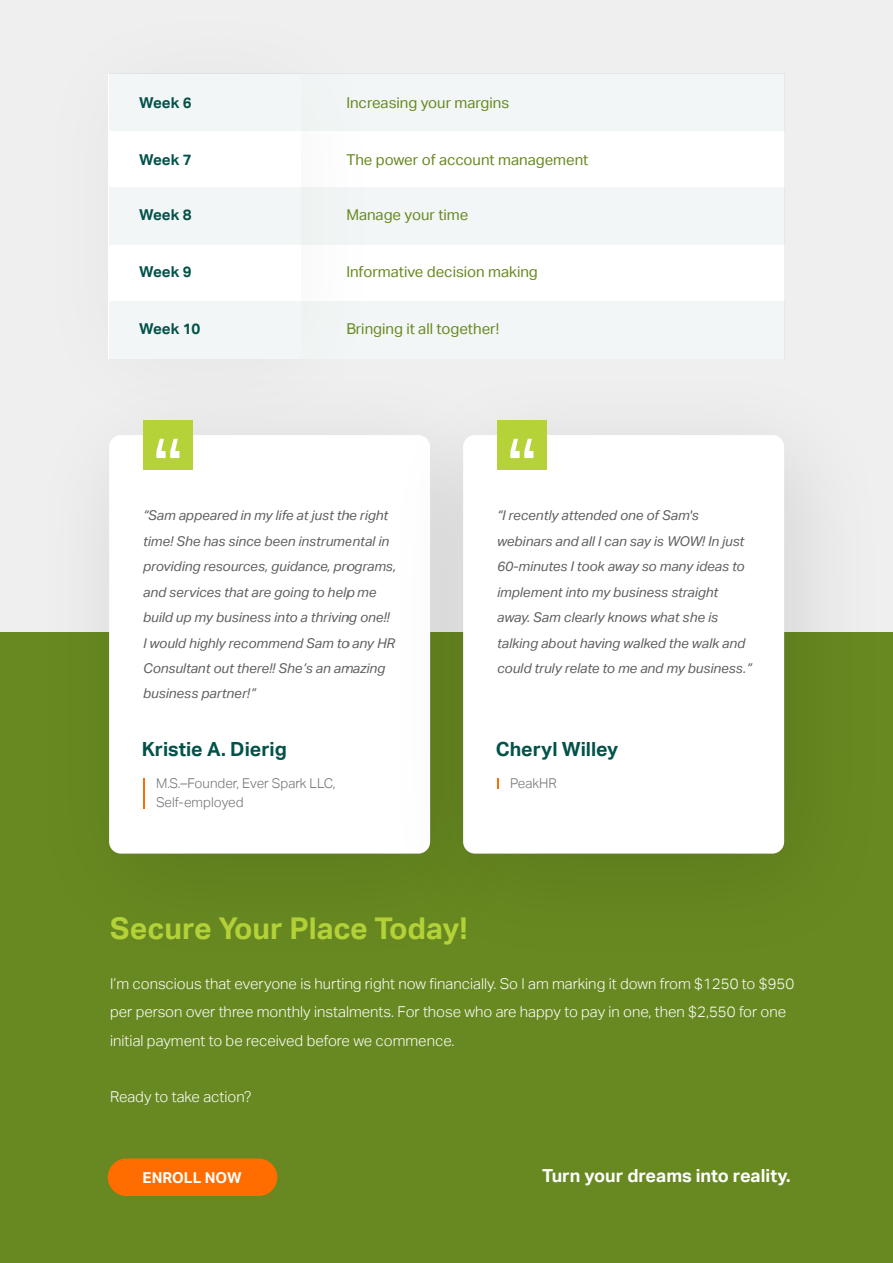
<style>
.page{position:relative;width:893px;height:1263px;background:#fff}
.page>*{position:absolute;margin:0;border:0;box-sizing:border-box;transform-origin:0 0}
.t1{font:700 30px "Aktiv Grotesk";color:#b5d339}
.t2{font:700 19.5px "Aktiv Grotesk";color:#025249}
.t3{font:700 18px "Aktiv Grotesk";color:#fff}
.t4{font:300 15px/28.5px "Aktiv Grotesk";color:#fff}
.t5{font:15px "Aktiv Grotesk";color:#688921}
.t6{font:700 15px "Aktiv Grotesk";color:#025249}
.t7{font:700 15px "Aktiv Grotesk";color:#fff}
.t8{font:italic 13.5px/25.3px "Aktiv Grotesk";color:#5e5e5e}
.t9{font:300 13.5px/19.5px "Aktiv Grotesk";color:#707070}
</style>
<div class="page">
<div style="left:0;top:0;width:893px;height:633px;background:#efefef"></div>
<div style="left:0;top:633px;width:893px;height:630px;background:#688921"></div>
<div style="left:108px;top:1158px;width:169px;height:38px;background:#ff6d00;border-radius:19px"></div>
<div style="left:109px;top:74px;width:674px;height:285px;background:#fff"></div>
<img style="left:108px;top:73px;width:325px;height:256px">
<div style="left:109px;top:74px;width:192px;height:285px;background:#fff"></div>
<div style="left:109px;top:188px;width:675px;height:56px;background:#f3f6f6"></div>
<div style="left:109px;top:74px;width:675px;height:57px;background:#f3f6f6"></div>
<div style="left:109px;top:302px;width:675px;height:56px;background:#f3f6f6"></div>
<div style="left:109px;top:435px;width:321px;height:419px;background:#fff;border-radius:12px"></div>
<div style="left:143px;top:420px;width:50px;height:50px;background:#b5d339"></div>
<svg style="left:156px;top:439px;width:23px;height:19px"></svg>
<hr style="left:144px;top:778px;width:1px;height:30px;background:#ff6d00">
<img style="left:348px;top:329px;width:545px;height:531px">
<div style="left:463px;top:435px;width:321px;height:419px;background:#fff;border-radius:12px"></div>
<div style="left:497px;top:420px;width:50px;height:50px;background:#b5d339"></div>
<svg style="left:510px;top:439px;width:23px;height:19px"></svg>
<p class="t6" style="left:139px;top:94px;width:54px">Week 6</p>
<p class="t5" style="left:346px;top:94px;width:164px">Increasing your margins</p>
<p class="t6" style="left:139px;top:151px;width:54px">Week 7</p>
<p class="t5" style="left:346px;top:151px;width:244px">The power of account management</p>
<p class="t6" style="left:139px;top:206px;width:54px">Week 8</p>
<p class="t5" style="left:346px;top:206px;width:124px">Manage your time</p>
<p class="t6" style="left:139px;top:263px;width:54px">Week 9</p>
<p class="t5" style="left:346px;top:263px;width:193px">Informative decision making</p>
<p class="t6" style="left:139px;top:320px;width:63px">Week 10</p>
<p class="t5" style="left:346px;top:320px;width:154px">Bringing it all together!</p>
<p class="t8" style="left:143px;top:503px;width:254px">“Sam appeared in my life at just the right time! She has since been instrumental in providing resources, guidance, programs, and services that are going to help me build up my business into a thriving one!!<br>I would highly recommend Sam to any HR Consultant out there!! She’s an amazing business partner!”</p>
<h2 class="t2" style="left:142px;top:738px;width:147px">Kristie A. Dierig</h2>
<p class="t9" style="left:156px;top:773px;width:181px">M.S.–Founder, Ever Spark LLC,<br>Self-employed</p>
<p class="t8" style="left:497px;top:503px;width:256px">“I recently attended one of Sam's webinars and all I can say is WOW! In just 60-minutes I took away so many ideas to implement into my business straight away. Sam clearly knows what she is talking about having walked the walk and could truly relate to me and my business.”</p>
<h2 class="t2" style="left:496px;top:738px;width:124px">Cheryl Willey</h2>
<p class="t9" style="left:510px;top:773px;width:48px">PeakHR</p>
<h1 class="t1" style="left:110px;top:911px;width:359px">Secure Your Place Today!</h1>
<p class="t4" style="left:110px;top:969px;width:686px">I’m conscious that everyone is hurting right now financially. So I am marking it down from $1250 to $950 per person over three monthly instalments. For those who are happy to pay in one, then $2,550 for one initial payment to be received before we commence.</p>
<p class="t4" style="left:110px;top:1083px;width:143px">Ready to take action?</p>
<p class="t7" style="left:143px;top:1169px;width:100px">ENROLL NOW</p>
<h3 class="t3" style="left:542px;top:1165px;width:250px">Turn your dreams into reality.</h3>
</div>
